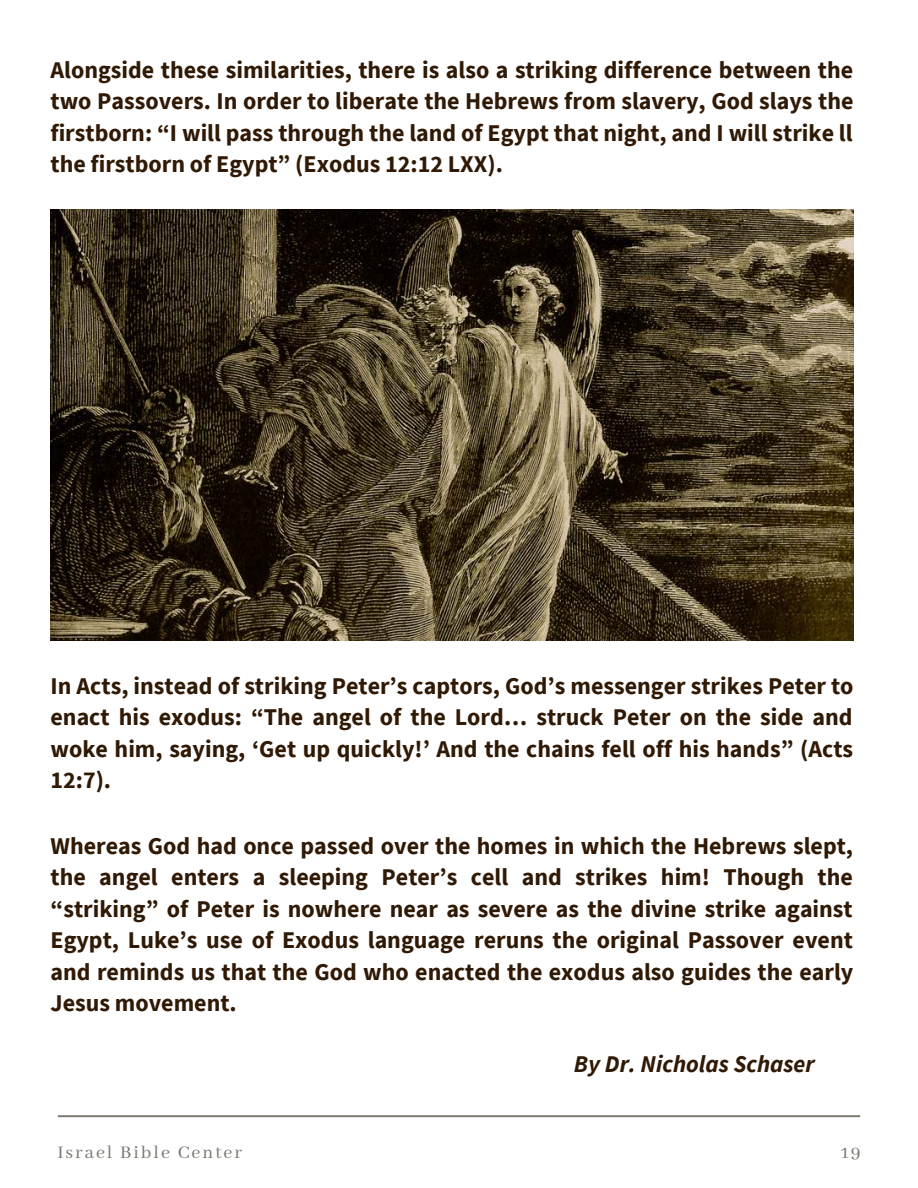
<style>
.page{position:relative;width:918px;height:1188px;background:#fff}
.page>*{position:absolute;margin:0;border:0;box-sizing:border-box;transform-origin:0 0}
.t1{font:700 24px/31.5px "Source Sans Pro";color:#301905;text-align:justify}
.t2{font:italic 700 24px "Source Sans Pro";color:#301905}
.t3{font:19.65px "Abhaya Libre";letter-spacing:.1em;color:#7b7670}
</style>
<div class="page">
<svg style="left:58px;top:1115px;width:802px;height:2px;background:#8a8680"></svg>
<img style="left:51px;top:210px;width:803px;height:431px">
<p class="t1" style="left:51px;top:54px;width:804px">Alongside these similarities, there is also a striking difference between the two Passovers. In order to liberate the Hebrews from slavery, God slays the firstborn: “I will pass through the land of Egypt that night, and I will strike ll the firstborn of Egypt” (Exodus 12:12 LXX).</p>
<p class="t1" style="left:51px;top:670px;width:805px">In Acts, instead of striking Peter’s captors, God’s messenger strikes Peter to enact his exodus: “The angel of the Lord… struck Peter on the side and woke him, saying, ‘Get up quickly!’ And the chains fell off his hands” (Acts 12:7).</p>
<p class="t1" style="left:51px;top:829px;width:804px">Whereas God had once passed over the homes in which the Hebrews slept, the angel enters a sleeping Peter’s cell and strikes him! Though the “striking” of Peter is nowhere near as severe as the divine strike against Egypt, Luke’s use of Exodus language reruns the original Passover event and reminds us that the God who enacted the exodus also guides the early Jesus movement.</p>
<p class="t2" style="left:574px;top:1049px;width:242px">By Dr. Nicholas Schaser</p>
<p class="t3" style="left:57px;top:1142px;width:186px">Israel Bible Center</p>
<p class="t3" style="left:841px;top:1142px;width:21px">19</p>
</div>
